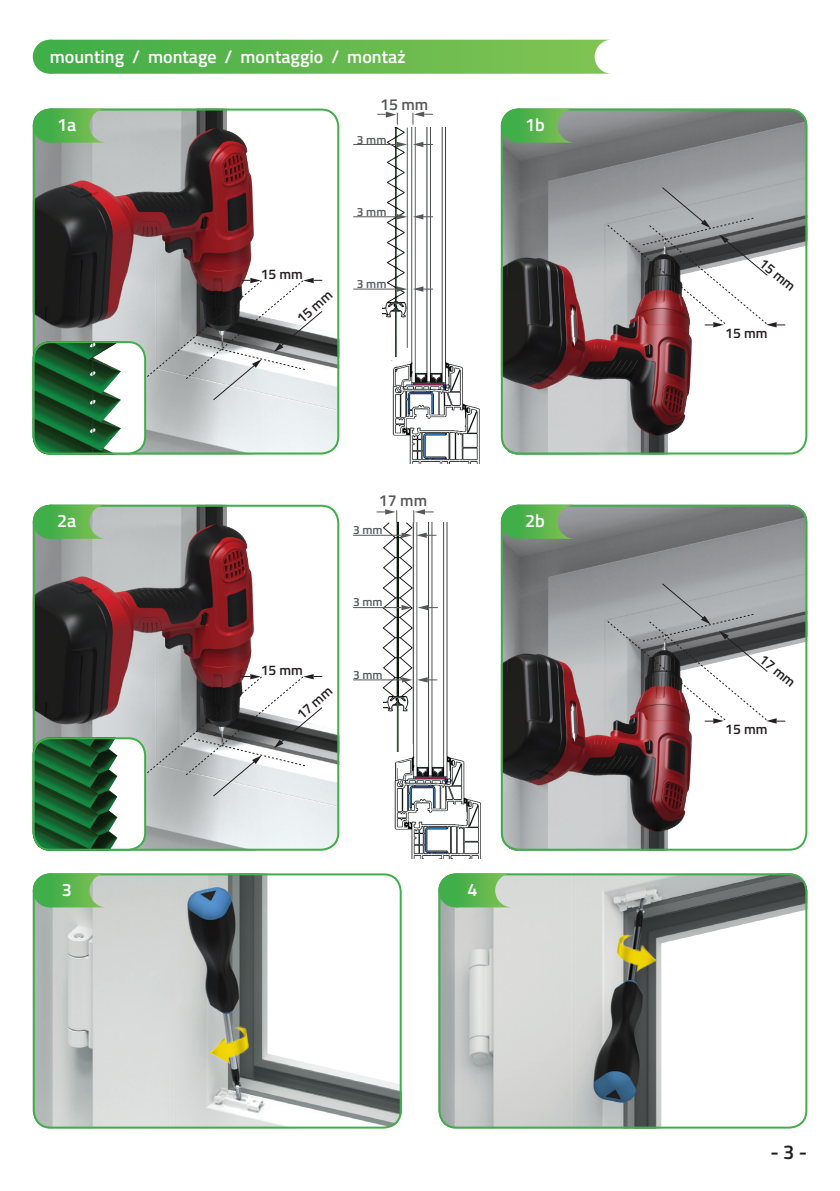
<style>
.page{position:relative;width:840px;height:1191px;background:#fff}
.page>*{position:absolute;margin:0;border:0;box-sizing:border-box;transform-origin:0 0}
.t1{font:600 20px "Titillium";color:#231f20}
.t2{font:600 18px "Titillium";color:#fff}
.t3{font:600 16px "Titillium";color:#57585a}
.t4{font:600 14px "Titillium";color:#231f20}
.t5{font:600 12px "Titillium";color:#57585a}
</style>
<div class="page">
<img style="left:441px;top:873px;width:365px;height:255px">
<div style="left:438px;top:873px;width:368px;height:255px;border:2px solid #40ae49;border-radius:17px"></div>
<img style="left:33px;top:873px;width:368px;height:255px">
<div style="left:33px;top:873px;width:368px;height:255px;border:2px solid #40ae49;border-radius:17px"></div>
<div style="left:33px;top:873px;width:34px;height:34px;background:#40ae49;border-radius:50%"></div>
<svg style="left:52px;top:873px;width:54px;height:34px"></svg>
<div style="left:33px;top:40px;width:34px;height:34px;background:#40ae49;border-radius:50%"></div>
<svg style="left:50px;top:40px;width:560px;height:34px;background:#65ba52"></svg>
<div style="left:438px;top:873px;width:34px;height:34px;background:#40ae49;border-radius:50%"></div>
<svg style="left:455px;top:873px;width:57px;height:34px"></svg>
<img style="left:33px;top:505px;width:306px;height:345px">
<div style="left:33px;top:505px;width:306px;height:345px;border:2px solid #40ae49;border-radius:17px"></div>
<svg style="left:143px;top:674px;width:179px;height:122px"></svg>
<div style="left:33px;top:505px;width:34px;height:34px;background:#40ae49;border-radius:50%"></div>
<svg style="left:53px;top:505px;width:53px;height:34px"></svg>
<img style="left:33px;top:109px;width:306px;height:345px">
<div style="left:33px;top:109px;width:306px;height:345px;border:2px solid #40ae49;border-radius:17px"></div>
<svg style="left:143px;top:278px;width:179px;height:122px"></svg>
<div style="left:33px;top:109px;width:34px;height:34px;background:#40ae49;border-radius:50%"></div>
<svg style="left:50px;top:109px;width:56px;height:34px"></svg>
<img style="left:33px;top:737px;width:113px;height:113px">
<div style="left:33px;top:737px;width:113px;height:113px;border:2px solid #40ae49;border-radius:17px"></div>
<img style="left:33px;top:341px;width:113px;height:113px">
<div style="left:33px;top:341px;width:113px;height:113px;border:2px solid #40ae49;border-radius:17px"></div>
<img style="left:382px;top:127px;width:98px;height:337px">
<hr style="left:406px;top:128px;width:1px;height:220px;background:#57585a">
<svg style="left:396px;top:286px;width:37px;height:6px"></svg>
<hr style="left:353px;top:289px;width:43px;height:1px;background:#57585a">
<svg style="left:396px;top:214px;width:37px;height:5px"></svg>
<hr style="left:353px;top:216px;width:43px;height:1px;background:#57585a">
<svg style="left:396px;top:142px;width:37px;height:5px"></svg>
<hr style="left:353px;top:144px;width:43px;height:1px;background:#57585a">
<svg style="left:412px;top:112px;width:20px;height:13px"></svg>
<svg style="left:377px;top:112px;width:21px;height:13px"></svg>
<svg style="left:382px;top:356px;width:26px;height:14px"></svg>
<img style="left:383px;top:522px;width:98px;height:336px">
<hr style="left:412px;top:522px;width:1px;height:222px;background:#57585a">
<hr style="left:353px;top:679px;width:49px;height:1px;background:#57585a">
<hr style="left:353px;top:607px;width:48px;height:1px;background:#57585a">
<hr style="left:353px;top:535px;width:48px;height:1px;background:#57585a">
<svg style="left:376px;top:509px;width:61px;height:189px"></svg>
<svg style="left:383px;top:751px;width:25px;height:14px"></svg>
<div style="left:397px;top:763px;width:8px;height:5px;background:#fff"></div>
<img style="left:503px;top:109px;width:303px;height:345px">
<div style="left:500px;top:109px;width:306px;height:345px;border:2px solid #40ae49;border-radius:17px"></div>
<svg style="left:606px;top:187px;width:178px;height:140px"></svg>
<div style="left:500px;top:109px;width:34px;height:34px;background:#40ae49;border-radius:50%"></div>
<svg style="left:517px;top:109px;width:57px;height:34px"></svg>
<img style="left:503px;top:505px;width:303px;height:345px">
<div style="left:500px;top:505px;width:306px;height:345px;border:2px solid #40ae49;border-radius:17px"></div>
<svg style="left:606px;top:583px;width:178px;height:140px"></svg>
<div style="left:500px;top:505px;width:34px;height:34px;background:#40ae49;border-radius:50%"></div>
<svg style="left:517px;top:505px;width:57px;height:34px"></svg>
<img style="left:206px;top:1025px;width:45px;height:41px">
<img style="left:614px;top:933px;width:44px;height:41px">
<p class="t2" style="left:50px;top:44px;width:357px">mounting / montage / montaggio / montaż</p>
<p class="t2" style="left:57px;top:111px;width:21px">1a</p>
<p class="t3" style="left:380px;top:92px;width:50px">15 mm</p>
<p class="t5" style="left:357px;top:130px;width:31px">3 mm</p>
<p class="t4" style="left:260px;top:263px;width:44px">15 mm</p>
<p class="t4" style="left:291px;top:312px;width:43px;rotate:-41deg">15 mm</p>
<p class="t5" style="left:357px;top:202px;width:31px">3 mm</p>
<p class="t5" style="left:357px;top:275px;width:31px">3 mm</p>
<p class="t2" style="left:524px;top:111px;width:21px">1b</p>
<p class="t2" style="left:57px;top:507px;width:21px">2a</p>
<p class="t2" style="left:62px;top:876px;width:12px">3</p>
<p class="t3" style="left:378px;top:488px;width:50px">17 mm</p>
<p class="t5" style="left:353px;top:521px;width:31px">3 mm</p>
<p class="t5" style="left:353px;top:593px;width:31px">3 mm</p>
<p class="t4" style="left:260px;top:659px;width:44px">15 mm</p>
<p class="t4" style="left:291px;top:708px;width:43px;rotate:-41deg">17 mm</p>
<p class="t5" style="left:353px;top:666px;width:31px">3 mm</p>
<p class="t2" style="left:524px;top:507px;width:21px">2b</p>
<p class="t2" style="left:467px;top:876px;width:12px">4</p>
<p class="t4" style="left:767px;top:253px;width:43px;rotate:40deg">15 mm</p>
<p class="t4" style="left:724px;top:322px;width:44px">15 mm</p>
<p class="t4" style="left:767px;top:649px;width:43px;rotate:40deg">17 mm</p>
<p class="t4" style="left:724px;top:718px;width:44px">15 mm</p>
<p class="t1" style="left:770px;top:1137px;width:38px">- 3 -</p>
</div>
